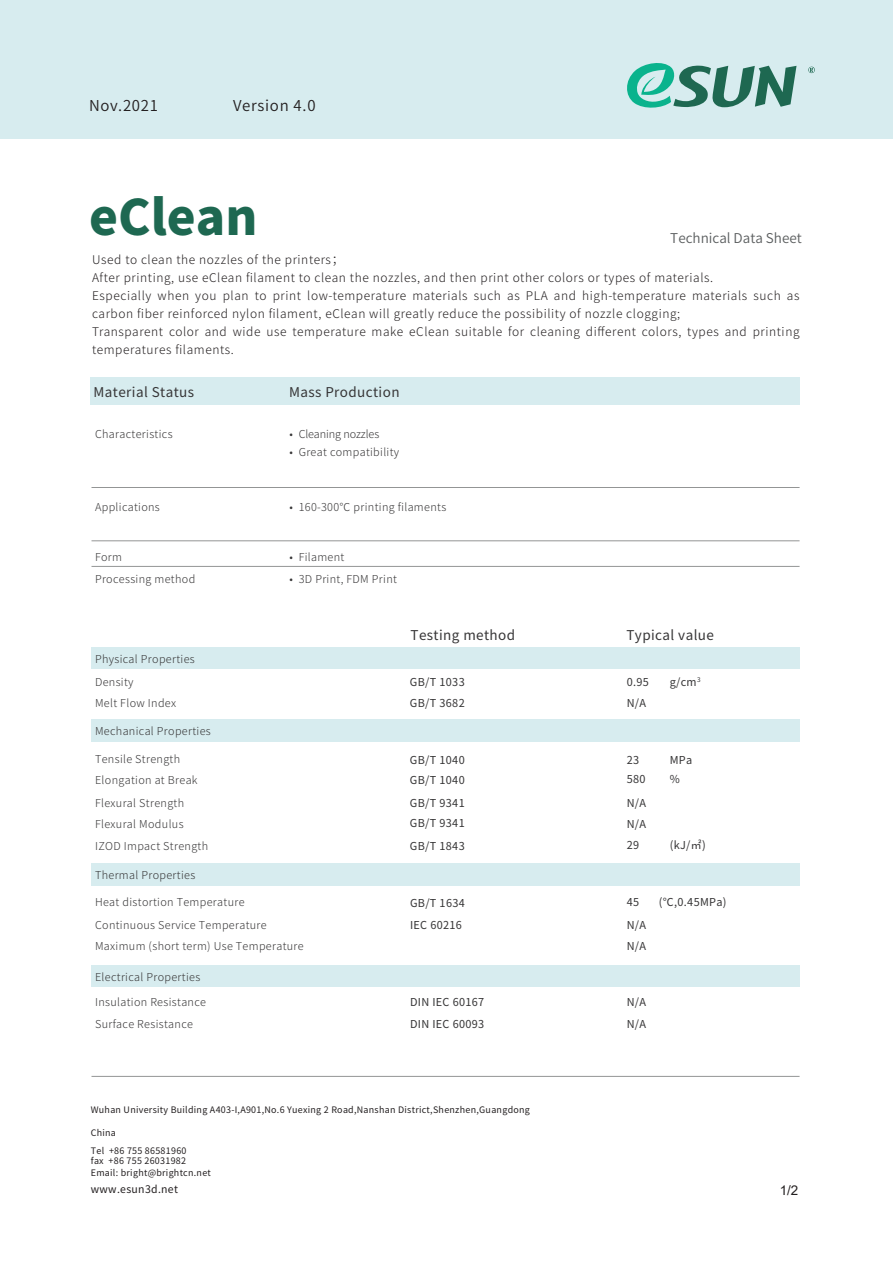
<style>
.page{position:relative;width:893px;height:1263px;background:#fff}
.page>*{position:absolute;margin:0;border:0;box-sizing:border-box;transform-origin:0 0}
.t1{font:800 48.75px "Source Han Sans CN";color:#1e6851}
.t2{font:15px "Source Han Sans CN";letter-spacing:.05em;color:#231f20}
.t3{font:13.5px "Source Han Sans CN";letter-spacing:.03em;color:#363536}
.t4{font:13.5px "Source Han Sans CN";color:#5b5e5f}
.t5{font:13.5px "Arial";color:#231f20}
.t6{font:300 12px/18px "Source Han Sans CN";letter-spacing:.05em;color:#231f20}
.t7{font:300 10.95px/21.9px "Source Han Sans CN";letter-spacing:.03em;color:#363536}
.t8{font:10.95px/21px "Source Han Sans CN";letter-spacing:.03em;color:#363536}
.t9{font:300 10.95px "Source Han Sans CN";letter-spacing:-.01em;color:#363536}
.t10{font:10.5px "Source Han Sans CN";letter-spacing:.03em;color:#231f20}
.t11{font:9px "Source Han Sans CN";letter-spacing:.03em;color:#231f20}
</style>
<div class="page">
<div style="left:92px;top:965px;width:708px;height:21px;background:#d7ecef"></div>
<hr style="left:92px;top:1076px;width:708px;height:1px;background:#939595">
<div style="left:90px;top:377px;width:710px;height:27px;background:#d7ecef"></div>
<div style="left:0;top:0;width:892px;height:138px;background:#d7ecef"></div>
<div style="left:92px;top:647px;width:708px;height:21px;background:#d7ecef"></div>
<div style="left:92px;top:720px;width:708px;height:22px;background:#d7ecef"></div>
<hr style="left:92px;top:540px;width:708px;height:1px;background:#939595">
<hr style="left:92px;top:487px;width:708px;height:1px;background:#939595">
<hr style="left:92px;top:566px;width:708px;height:1px;background:#939595">
<div style="left:92px;top:864px;width:708px;height:22px;background:#d7ecef"></div>
<svg style="left:627px;top:63px;width:169px;height:45px"></svg>
<svg style="left:808px;top:67px;width:7px;height:6px"></svg>
<p class="t2" style="left:89px;top:97px;width:71px">Nov.2021</p>
<p class="t2" style="left:233px;top:97px;width:84px">Version 4.0</p>
<h1 class="t1" style="left:89px;top:190px;width:170px">eClean</h1>
<p class="t4" style="left:670px;top:230px;width:133px">Technical Data Sheet</p>
<p class="t6" style="left:92px;top:250px;width:709px">Used to clean the nozzles of the printers；<br>After printing, use eClean filament to clean the nozzles, and then print other colors or types of materials.<br>Especially when you plan to print low-temperature materials such as PLA and high-temperature materials such as carbon fiber reinforced nylon filament, eClean will greatly reduce the possibility of nozzle clogging;<br>Transparent color and wide use temperature make eClean suitable for cleaning different colors, types and printing temperatures filaments.</p>
<p class="t3" style="left:94px;top:384px;width:102px">Material Status</p>
<p class="t3" style="left:289px;top:384px;width:112px">Mass Production</p>
<p class="t7" style="left:95px;top:423px;width:79px">Characteristics</p>
<p class="t7" style="left:95px;top:496px;width:66px">Applications</p>
<p class="t7" style="left:95px;top:546px;width:29px">Form</p>
<p class="t7" style="left:95px;top:568px;width:102px">Processing method</p>
<p class="t7" style="left:95px;top:648px;width:101px">Physical Properties</p>
<p class="t7" style="left:95px;top:671px;width:40px">Density</p>
<p class="t9" style="left:289px;top:428px;width:91px">• Cleaning nozzles</p>
<p class="t7" style="left:289px;top:441px;width:111px">• Great compatibility</p>
<p class="t7" style="left:289px;top:496px;width:158px">• 160-300℃ printing filaments</p>
<p class="t7" style="left:289px;top:546px;width:57px">• Filament</p>
<p class="t7" style="left:289px;top:568px;width:109px">• 3D Print, FDM Print</p>
<p class="t3" style="left:411px;top:627px;width:106px">Testing method</p>
<p class="t8" style="left:410px;top:671px;width:56px">GB/T 1033</p>
<p class="t3" style="left:626px;top:627px;width:89px">Typical value</p>
<p class="t8" style="left:627px;top:671px;width:24px">0.95</p>
<p class="t8" style="left:670px;top:671px;width:32px">g/cm<sup>3</sup></p>
<p class="t7" style="left:95px;top:692px;width:83px">Melt Flow Index</p>
<p class="t8" style="left:410px;top:692px;width:56px">GB/T 3682</p>
<p class="t8" style="left:627px;top:692px;width:21px">N/A</p>
<p class="t7" style="left:95px;top:720px;width:117px">Mechanical Properties</p>
<p class="t7" style="left:95px;top:748px;width:87px">Tensile Strength</p>
<p class="t7" style="left:95px;top:792px;width:91px">Flexural Strength</p>
<p class="t7" style="left:95px;top:769px;width:104px">Elongation at Break</p>
<p class="t7" style="left:95px;top:813px;width:115px;line-height:21.5px">Flexural Modulus<br>IZOD Impact Strength</p>
<p class="t7" style="left:95px;top:864px;width:102px">Thermal Properties</p>
<p class="t8" style="left:410px;top:750px;width:56px;line-height:20.2px">GB/T 1040<br>GB/T 1040</p>
<p class="t8" style="left:410px;top:813px;width:56px">GB/T 9341</p>
<p class="t8" style="left:410px;top:792px;width:56px">GB/T 9341</p>
<p class="t8" style="left:410px;top:836px;width:56px">GB/T 1843</p>
<p class="t8" style="left:627px;top:749px;width:14px">23</p>
<p class="t8" style="left:670px;top:749px;width:24px">MPa</p>
<p class="t8" style="left:627px;top:769px;width:20px">580</p>
<p class="t8" style="left:670px;top:769px;width:12px">%</p>
<p class="t8" style="left:627px;top:793px;width:21px;text-align:justify">N/A N/A 29</p>
<p class="t8" style="left:670px;top:835px;width:38px">(kJ/㎡)</p>
<p class="t7" style="left:95px;top:891px;width:151px">Heat distortion Temperature</p>
<p class="t8" style="left:410px;top:893px;width:56px">GB/T 1634</p>
<p class="t8" style="left:627px;top:892px;width:14px">45</p>
<p class="t8" style="left:659px;top:892px;width:69px">(℃,0.45MPa)</p>
<p class="t7" style="left:95px;top:914px;width:173px">Continuous Service Temperature</p>
<p class="t8" style="left:627px;top:914px;width:21px">N/A</p>
<p class="t8" style="left:410px;top:915px;width:53px">IEC 60216</p>
<p class="t7" style="left:95px;top:935px;width:210px">Maximum (short term) Use Temperature</p>
<p class="t8" style="left:627px;top:935px;width:21px">N/A</p>
<p class="t7" style="left:95px;top:966px;width:107px">Electrical Properties</p>
<p class="t7" style="left:95px;top:991px;width:113px">Insulation Resistance<br>Surface Resistance</p>
<p class="t8" style="left:410px;top:991px;width:76px">DIN IEC 60167</p>
<p class="t8" style="left:627px;top:991px;width:21px">N/A</p>
<p class="t8" style="left:410px;top:1014px;width:76px">DIN IEC 60093</p>
<p class="t8" style="left:627px;top:1014px;width:21px">N/A</p>
<p class="t11" style="left:91px;top:1104px;width:441px">Wuhan University Building A403-I,A901,No.6 Yuexing 2 Road,Nanshan District,Shenzhen,Guangdong</p>
<p class="t11" style="left:91px;top:1127px;width:27px">China</p>
<p class="t11" style="left:91px;top:1156px;width:97px">fax +86 755 26031982</p>
<p class="t11" style="left:91px;top:1145px;width:97px">Tel +86 755 86581960</p>
<p class="t11" style="left:91px;top:1168px;width:122px">Email: bright@brightcn.net</p>
<p class="t10" style="left:91px;top:1183px;width:89px">www.esun3d.net</p>
<p class="t5" style="left:780px;top:1181px;width:20px">1/2</p>
</div>
